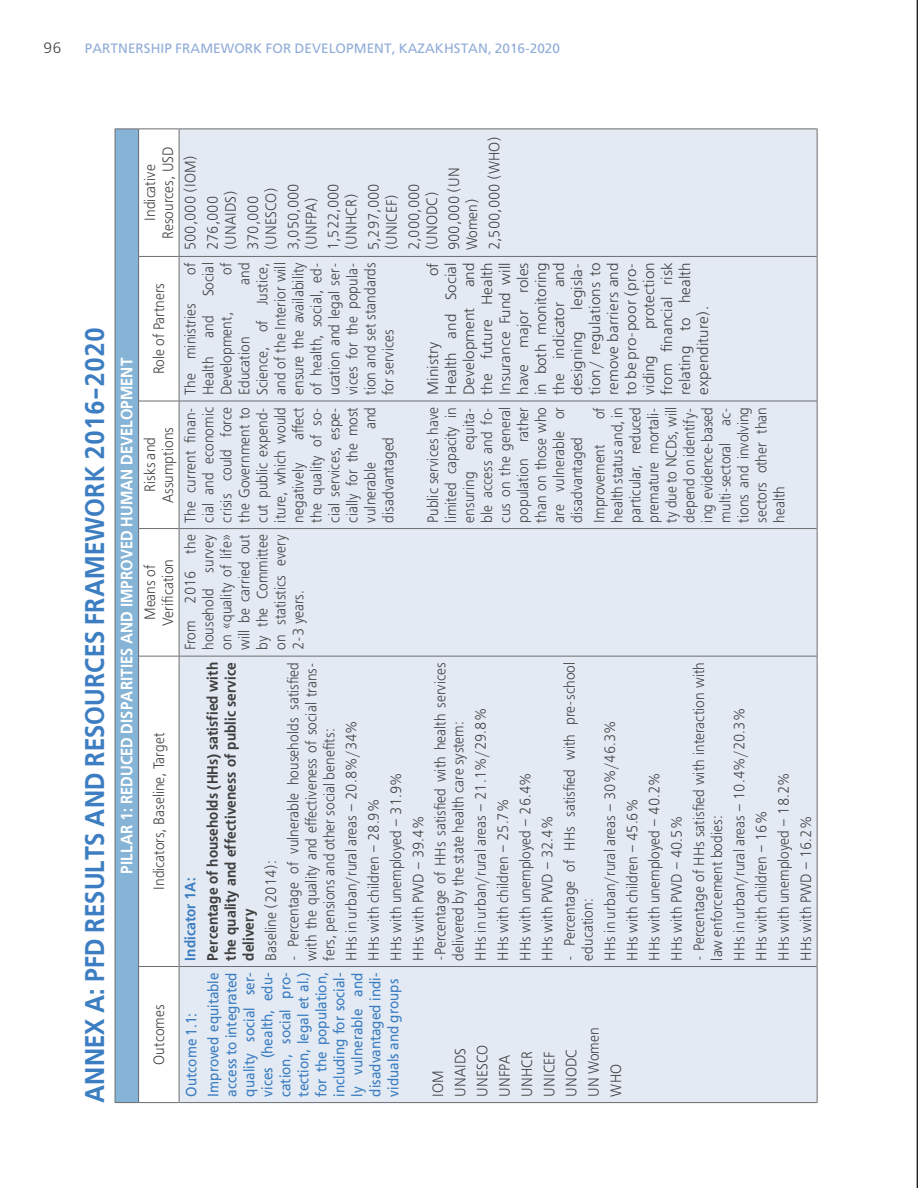
<style>
.page{position:relative;width:918px;height:1188px;background:#fff}
.page>*{position:absolute;margin:0;border:0;box-sizing:border-box;transform-origin:0 0}
.t1{font:700 27px "DS Free Set";letter-spacing:.005em;color:#3c7ec1;scale:.9 1}
.t2{font:700 16.5px "DS Free Set";letter-spacing:.005em;color:#fff;scale:.9 1}
.t3{font:15px/18px "DS Free Set";letter-spacing:.005em;color:#3e3e3f;scale:.9 1}
.t4{font:15px/18px "DS Free Set";letter-spacing:.005em;color:#3e3e3f;text-align:justify}
.t5{font:500 15px/18px "DS Free Set";letter-spacing:.005em;color:#3c7ec1;scale:.9 1}
.t6{font:700 15px/18px "DS Free Set";letter-spacing:.005em;color:#3e3e3f;text-align:justify;scale:.9 1}
.t7{font:700 15px "DS Free Set";letter-spacing:.005em;color:#3c7ec1;scale:.9 1}
.t8{font:500 13.5px "DS Free Set";letter-spacing:.005em;color:#90acd8}
</style>
<div class="page">
<hr style="left:917px;top:0;width:1px;height:1188px;background:#231f20">
<div style="left:115px;top:129px;width:24px;height:974px;background:#85b4d6"></div>
<div style="left:180px;top:130px;width:637px;height:972px;background:#e4eaf3"></div>
<hr style="left:115px;top:967px;width:1px;height:136px;background:#6c6d70">
<svg style="left:115px;top:1102px;width:23px;height:1px"></svg>
<hr style="left:115px;top:656px;width:1px;height:311px;background:#6c6d70">
<hr style="left:115px;top:529px;width:1px;height:127px;background:#6c6d70">
<hr style="left:115px;top:401px;width:1px;height:128px;background:#6c6d70">
<hr style="left:115px;top:256px;width:1px;height:145px;background:#6c6d70">
<hr style="left:115px;top:129px;width:1px;height:127px;background:#6c6d70">
<svg style="left:115px;top:129px;width:23px;height:1px"></svg>
<hr style="left:138px;top:967px;width:1px;height:136px;background:#6c6d70">
<hr style="left:139px;top:1102px;width:40px;height:1px;background:#6c6d70">
<hr style="left:138px;top:656px;width:1px;height:311px;background:#6c6d70">
<hr style="left:139px;top:966px;width:40px;height:1px;background:#6c6d70">
<hr style="left:138px;top:529px;width:1px;height:127px;background:#6c6d70">
<hr style="left:139px;top:656px;width:40px;height:1px;background:#6c6d70">
<hr style="left:138px;top:401px;width:1px;height:128px;background:#6c6d70">
<hr style="left:139px;top:528px;width:40px;height:1px;background:#6c6d70">
<hr style="left:138px;top:256px;width:1px;height:145px;background:#6c6d70">
<hr style="left:139px;top:401px;width:40px;height:1px;background:#6c6d70">
<hr style="left:138px;top:129px;width:1px;height:127px;background:#6c6d70">
<hr style="left:139px;top:256px;width:40px;height:1px;background:#6c6d70">
<hr style="left:139px;top:129px;width:40px;height:1px;background:#6c6d70">
<hr style="left:179px;top:967px;width:1px;height:136px;background:#6c6d70">
<hr style="left:179px;top:1102px;width:638px;height:1px;background:#6c6d70">
<hr style="left:179px;top:656px;width:1px;height:311px;background:#6c6d70">
<hr style="left:179px;top:966px;width:638px;height:1px;background:#6c6d70">
<hr style="left:179px;top:529px;width:1px;height:127px;background:#6c6d70">
<hr style="left:179px;top:656px;width:638px;height:1px;background:#6c6d70">
<hr style="left:179px;top:401px;width:1px;height:128px;background:#6c6d70">
<hr style="left:179px;top:528px;width:638px;height:1px;background:#6c6d70">
<hr style="left:179px;top:256px;width:1px;height:145px;background:#6c6d70">
<hr style="left:179px;top:401px;width:638px;height:1px;background:#6c6d70">
<hr style="left:179px;top:129px;width:1px;height:127px;background:#6c6d70">
<hr style="left:179px;top:256px;width:638px;height:1px;background:#6c6d70">
<hr style="left:179px;top:129px;width:638px;height:1px;background:#6c6d70">
<hr style="left:817px;top:967px;width:1px;height:136px;background:#6c6d70">
<hr style="left:817px;top:656px;width:1px;height:311px;background:#6c6d70">
<hr style="left:817px;top:529px;width:1px;height:127px;background:#6c6d70">
<hr style="left:817px;top:401px;width:1px;height:128px;background:#6c6d70">
<hr style="left:817px;top:256px;width:1px;height:145px;background:#6c6d70">
<hr style="left:817px;top:129px;width:1px;height:127px;background:#6c6d70">
<p class="t4" style="left:43px;top:39px;width:20px">96</p>
<p class="t8" style="left:85px;top:40px;width:477px">PARTNERSHIP FRAMEWORK FOR DEVELOPMENT, KAZAKHSTAN, 2016-2020</p>
<h1 class="t1" style="left:79px;top:1103px;width:864px;rotate:-90deg">ANNEX A: PFD RESULTS AND RESOURCES FRAMEWORK 2016-2020</h1>
<p class="t2" style="left:117px;top:874px;width:575px;rotate:-90deg">PILLAR 1: REDUCED DISPARITIES AND IMPROVED HUMAN DEVELOPMENT</p>
<p class="t3" style="left:141px;top:239px;width:104px;text-align:center;rotate:-90deg">Indicative<br>Resources, USD</p>
<p class="t3" style="left:150px;top:374px;width:103px;rotate:-90deg">Role of Partners</p>
<p class="t3" style="left:461px;top:250px;width:129px;line-height:22.2px;rotate:-90deg">Women)<br>2,500,000 (WHO)</p>
<p class="t3" style="left:180px;top:250px;width:108px;line-height:22.2px;rotate:-90deg">500,000 (IOM)<br>276,000</p>
<p class="t3" style="left:421px;top:250px;width:94px;line-height:22.2px;rotate:-90deg">(UNODC)<br>900,000 (UN</p>
<p class="t3" style="left:220px;top:250px;width:68px;line-height:22.2px;rotate:-90deg">(UNAIDS)<br>370,000</p>
<p class="t3" style="left:260px;top:250px;width:76px;line-height:22.2px;rotate:-90deg">(UNESCO)<br>3,050,000</p>
<p class="t3" style="left:300px;top:250px;width:76px;line-height:22.2px;rotate:-90deg">(UNFPA)<br>1,522,000</p>
<p class="t3" style="left:341px;top:250px;width:76px;line-height:22.2px;rotate:-90deg">(UNHCR)<br>5,297,000</p>
<p class="t3" style="left:381px;top:250px;width:76px;line-height:22.2px;rotate:-90deg">(UNICEF)<br>2,000,000</p>
<p class="t3" style="left:182px;top:275px;width:15px;rotate:-90deg">of</p>
<p class="t3" style="left:218px;top:275px;width:15px;rotate:-90deg">of</p>
<p class="t3" style="left:236px;top:395px;width:149px;text-align:justify;text-indent:110px;rotate:-90deg">and Science, of Justice, and of the Interior will ensure the availability of health, social, ed&shy;ucation and legal ser&shy;vices for the popula&shy;tion and set standards for services</p>
<p class="t3" style="left:200px;top:296px;width:39px;rotate:-90deg">Social</p>
<p class="t3" style="left:182px;top:395px;width:104px;rotate:-90deg">The ministries</p>
<p class="t3" style="left:218px;top:395px;width:94px;rotate:-90deg">Development,</p>
<p class="t3" style="left:200px;top:338px;width:26px;rotate:-90deg">and</p>
<p class="t3" style="left:236px;top:395px;width:66px;rotate:-90deg">Education</p>
<p class="t3" style="left:200px;top:395px;width:44px;rotate:-90deg">Health</p>
<p class="t4" style="left:640px;top:395px;width:134px;text-indent:66px;rotate:-90deg">protection from financial risk relating to health expenditure).</p>
<p class="t4" style="left:424px;top:395px;width:134px;text-indent:119px;rotate:-90deg">of Health and Social Development</p>
<p class="t4" style="left:568px;top:395px;width:134px;text-indent:85px;rotate:-90deg">legisla&shy;tion/ regulations to remove barriers and to be pro-poor (pro&shy;viding</p>
<p class="t4" style="left:460px;top:395px;width:134px;text-indent:108px;rotate:-90deg">and the future Health Insurance Fund will have major roles in both monitoring the indicator and designing</p>
<p class="t4" style="left:424px;top:395px;width:55px;rotate:-90deg">Ministry</p>
<p class="t3" style="left:182px;top:523px;width:130px;text-align:justify;rotate:-90deg">The current finan&shy;cial and economic crisis could force the Government to cut public expend&shy;iture, which would negatively</p>
<p class="t3" style="left:290px;top:523px;width:130px;text-align:justify;text-indent:83px;rotate:-90deg">affect the quality of so&shy;cial services, espe&shy;cially for the most vulnerable</p>
<p class="t3" style="left:362px;top:429px;width:26px;rotate:-90deg">and</p>
<p class="t3" style="left:141px;top:503px;width:85px;text-align:center;rotate:-90deg">Risks and<br>Assumptions</p>
<p class="t3" style="left:380px;top:523px;width:97px;rotate:-90deg">disadvantaged</p>
<p class="t3" style="left:141px;top:626px;width:75px;text-align:center;rotate:-90deg">Means of<br>Verification</p>
<p class="t3" style="left:182px;top:650px;width:130px;text-align:justify;rotate:-90deg">From 2016 the household survey on «quality of life» will be carried out by the Committee on statistics every 2-3 years.</p>
<p class="t3" style="left:591px;top:523px;width:130px;text-align:justify;text-indent:103px;rotate:-90deg">of health status and, in particular, reduced premature mortali&shy;ty due to NCDs, will depend on identify&shy;ing evidence-based multi-sectoral ac&shy;tions and involving sectors other than health</p>
<p class="t3" style="left:460px;top:523px;width:130px;text-align:justify;text-indent:73px;rotate:-90deg">equita&shy;ble access and fo&shy;cus on the general population rather than on those who are vulnerable or disadvantaged</p>
<p class="t3" style="left:424px;top:523px;width:130px;text-align:justify;rotate:-90deg">Public services have limited capacity in ensuring</p>
<p class="t3" style="left:591px;top:523px;width:88px;rotate:-90deg">Improvement</p>
<p class="t3" style="left:150px;top:890px;width:176px;rotate:-90deg">Indicators, Baseline, Target</p>
<p class="t3" style="left:150px;top:1065px;width:69px;rotate:-90deg">Outcomes</p>
<p class="t7" style="left:182px;top:961px;width:93px;rotate:-90deg">Indicator 1A:</p>
<p class="t6" style="left:204px;top:961px;width:333px;rotate:-90deg">Percentage of households (HHs) satisfied with the quality and effectiveness of public service delivery</p>
<p class="t3" style="left:262px;top:961px;width:113px;rotate:-90deg">Baseline (2014):</p>
<p class="t3" style="left:285px;top:961px;width:333px;text-align:justify;rotate:-90deg">- Percentage of vulnerable households satisfied with the quality and effectiveness of social trans&shy;fers, pensions and other social benefits:</p>
<p class="t3" style="left:341px;top:961px;width:333px;line-height:22.2px;rotate:-90deg">HHs in urban/rural areas – 20.8%/34%<br>HHs with children – 28.9%<br>HHs with unemployed – 31.9%<br>HHs with PWD – 39.4%<br>-Percentage of HHs satisfied with health services</p>
<p class="t3" style="left:448px;top:961px;width:282px;line-height:22.2px;rotate:-90deg">delivered by the state health care system:<br>HHs in urban/rural areas – 21.1%/29.8%<br>HHs with children – 25.7%<br>HHs with unemployed – 26.4%<br>HHs with PWD – 32.4%</p>
<p class="t3" style="left:561px;top:961px;width:333px;rotate:-90deg">- Percentage of HHs satisfied with pre-school education:</p>
<p class="t3" style="left:599px;top:961px;width:268px;line-height:22.2px;rotate:-90deg">HHs in urban/rural areas – 30%/46.3%<br>HHs with children – 45.6%<br>HHs with unemployed – 40.2%<br>HHs with PWD – 40.5%</p>
<p class="t5" style="left:180px;top:1097px;width:139px;line-height:22.2px;rotate:-90deg">Outcome 1.1:<br>Improved equitable</p>
<p class="t5" style="left:223px;top:1097px;width:139px;text-align:justify;rotate:-90deg">access to integrated quality social ser&shy;vices (health, edu&shy;cation, social pro&shy;tection, legal et al.) for the population, including for social&shy;ly vulnerable and disadvantaged indi&shy;viduals and groups</p>
<p class="t3" style="left:427px;top:1097px;width:78px;line-height:22.2px;rotate:-90deg">IOM<br>UNAIDS<br>UNESCO<br>UNFPA<br>UNHCR<br>UNICEF<br>UNODC<br>UN Women<br>WHO</p>
<p class="t3" style="left:690px;top:961px;width:333px;rotate:-90deg">- Percentage of HHs satisfied with interaction with law enforcement bodies:</p>
<p class="t3" style="left:728px;top:961px;width:282px;line-height:22.2px;rotate:-90deg">HHs in urban/rural areas – 10.4%/20.3%<br>HHs with children – 16%<br>HHs with unemployed – 18.2%<br>HHs with PWD – 16.2%</p>
</div>
